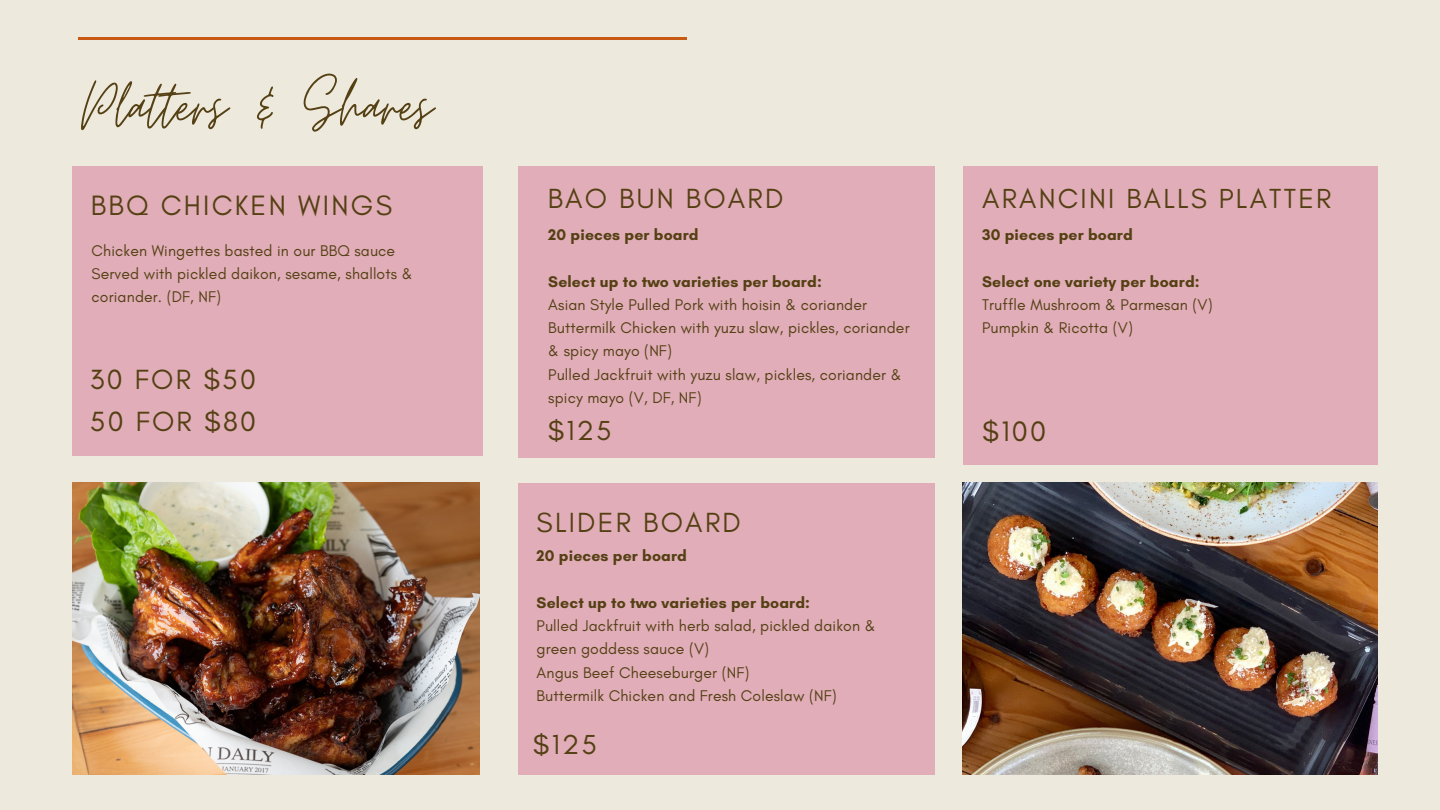
<style>
.page{position:relative;width:1440px;height:810px;background:#ede9dd}
.page>*{position:absolute;margin:0;border:0;box-sizing:border-box;transform-origin:0 0}
.t1{font:72px "Moon Time";color:#544013}
.t2{font:28.7px "Glacial Indifference";color:#544013}
.t3{font:28.5px "Glacial Indifference";letter-spacing:.08em;color:#544013}
.t4{font:28.3px/41.7px "Glacial Indifference";letter-spacing:.08em;color:#544013}
.t5{font:28.1px "Glacial Indifference";letter-spacing:.08em;color:#544013}
.t6{font:28px "Glacial Indifference";letter-spacing:.08em;color:#544013}
.t7{font:15.8px/23.2px "Glacial Indifference";letter-spacing:.01em;color:#544013}
.t8{font:700 15.8px "Glacial Indifference";letter-spacing:.01em;color:#544013}
</style>
<div class="page">
<hr style="left:78px;top:37px;width:609px;height:3px;background:#c85a14">
<div style="left:518px;top:167px;width:417px;height:291px;background:#e0adb8"></div>
<div style="left:963px;top:167px;width:415px;height:298px;background:#e0adb8"></div>
<div style="left:518px;top:483px;width:417px;height:292px;background:#e0adb8"></div>
<img style="left:963px;top:483px;width:415px;height:292px">
<div style="left:72px;top:167px;width:411px;height:289px;background:#e0adb8"></div>
<img style="left:72px;top:483px;width:408px;height:291px">
<h1 class="t1" style="left:81px;top:62px;width:353px">Plat ers &amp; Shares</h1>
<h3 class="t3" style="left:91px;top:188px;width:303px">BBQ CHICKEN WINGS</h3>
<p class="t7" style="left:92px;top:238px;width:323px">Chicken Wingettes basted in our BBQ sauce<br>Served with pickled daikon, sesame, shallots &amp; coriander. (DF, NF)</p>
<h3 class="t4" style="left:90px;top:359px;width:168px">30 FOR $50<br>50 FOR $80</h3>
<h3 class="t4" style="left:548px;top:177px;width:237px">BAO BUN BOARD</h3>
<p class="t8" style="left:548px;top:225px;width:152px">20 pieces per board</p>
<p class="t8" style="left:548px;top:272px;width:275px">Select up to two varieties per board:</p>
<p class="t7" style="left:548px;top:293px;width:363px">Asian Style Pulled Pork with hoisin &amp; coriander Buttermilk Chicken with yuzu slaw, pickles, coriander &amp; spicy mayo (NF)<br>Pulled Jackfruit with yuzu slaw, pickles, coriander &amp; spicy mayo (V, DF, NF)</p>
<h3 class="t6" style="left:548px;top:414px;width:65px">$125</h3>
<h3 class="t4" style="left:537px;top:501px;width:206px">SLIDER BOARD</h3>
<p class="t8" style="left:537px;top:546px;width:152px">20 pieces per board</p>
<p class="t8" style="left:537px;top:593px;width:275px">Select up to two varieties per board:</p>
<p class="t7" style="left:537px;top:614px;width:340px">Pulled Jackfruit with herb salad, pickled daikon &amp; green goddess sauce (V)<br>Angus Beef Cheeseburger (NF)<br>Buttermilk Chicken and Fresh Coleslaw (NF)</p>
<h3 class="t6" style="left:533px;top:728px;width:65px">$125</h3>
<h3 class="t5" style="left:982px;top:181px;width:351px">ARANCINI BALLS PLATTER</h3>
<p class="t8" style="left:982px;top:225px;width:152px">30 pieces per board</p>
<p class="t8" style="left:982px;top:272px;width:219px">Select one variety per board:</p>
<p class="t7" style="left:982px;top:293px;width:232px">Truffle Mushroom &amp; Parmesan (V)<br>Pumpkin &amp; Ricotta (V)</p>
<h2 class="t2" style="left:982px;top:413px;width:66px">$100</h2>
</div>
